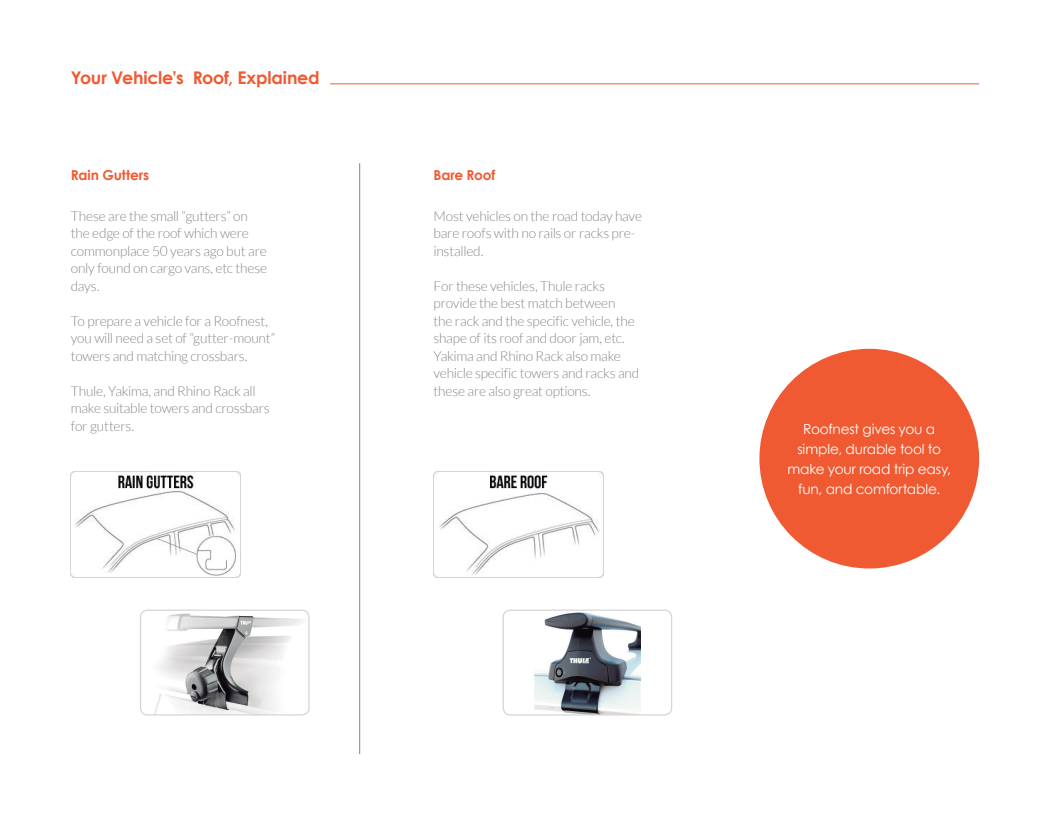
<style>
.page{position:relative;width:1050px;height:825px;background:#fff}
.page>*{position:absolute;margin:0;border:0;box-sizing:border-box;transform-origin:0 0}
.t1{font:700 17.5px "Century Gothic";letter-spacing:-.015em;color:#f05a32}
.t2{font:300 13.75px/17.5px "Lato";letter-spacing:-.015em;color:#82888d}
.t3{font:13.75px/20px "Century Gothic";letter-spacing:-.015em;color:#fff;text-align:center}
.t4{font:700 13.75px "Century Gothic";letter-spacing:-.015em;color:#f05a32}
</style>
<div class="page">
<hr style="left:330px;top:84px;width:649px;height:1px;background:#f05a32">
<img style="left:71px;top:472px;width:169px;height:106px">
<img style="left:434px;top:472px;width:169px;height:106px">
<hr style="left:359px;top:163px;width:1px;height:591px;background:#82888d">
<div style="left:759px;top:349px;width:220px;height:219px;background:#f05a32;border-radius:50%"></div>
<img style="left:141px;top:611px;width:167px;height:104px">
<div style="left:140px;top:609px;width:170px;height:106px;border:1px solid #d4d5d4;border-radius:7px"></div>
<img style="left:534px;top:612px;width:107px;height:101px">
<div style="left:503px;top:609px;width:169px;height:106px;border:1px solid #d4d5d4;border-radius:7px"></div>
<p class="t1" style="left:71px;top:64px;width:250px">Your Vehicle’s Roof, Explained</p>
<p class="t4" style="left:71px;top:165px;width:80px">Rain Gutters</p>
<p class="t4" style="left:434px;top:165px;width:63px">Bare Roof</p>
<p class="t2" style="left:71px;top:207px;width:198px">These are the small “gutters” on the edge of the roof which were commonplace 50 years ago but are only found on cargo vans, etc these days.</p>
<p class="t2" style="left:71px;top:312px;width:206px">To prepare a vehicle for a Roofnest, you will need a set of “gutter-mount” towers and matching crossbars.</p>
<p class="t2" style="left:71px;top:382px;width:200px">Thule, Yakima, and Rhino Rack all make suitable towers and crossbars for gutters.</p>
<p class="t2" style="left:434px;top:207px;width:210px">Most vehicles on the road today have bare roofs with no rails or racks pre&shy;installed.</p>
<p class="t2" style="left:434px;top:277px;width:207px">For these vehicles, Thule racks provide the best match between<br>the rack and the specific vehicle, the shape of its roof and door jam, etc.<br>Yakima and Rhino Rack also make vehicle specific towers and racks and these are also great options.</p>
<p class="t3" style="left:787px;top:419px;width:165px">Roofnest gives you a simple, durable tool to make your road trip easy, fun, and comfortable.</p>
</div>
